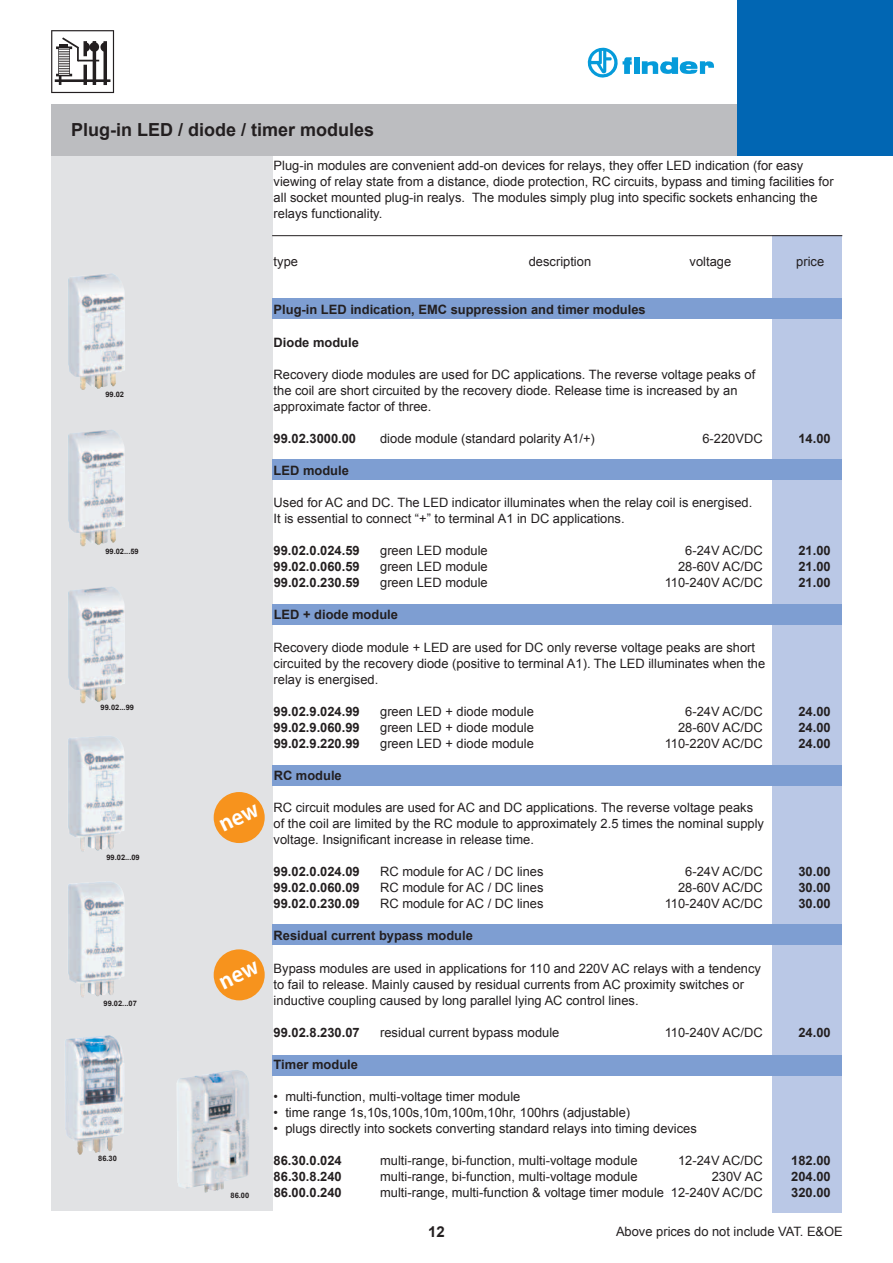
<style>
.page{position:relative;width:893px;height:1263px;background:#fff}
.page>*{position:absolute;margin:0;border:0;box-sizing:border-box;transform-origin:0 0}
.t1{font:700 18px "Arial";color:#231f20}
.t2{font:700 15px "Arial";color:#231f20}
.t3{font:12.9px/16px "Arial";color:#231f20}
.t4{font:700 12.9px "Arial";color:#231f20}
.t5{font:700 7.5px "Arial";color:#231f20}
</style>
<div class="page">
<svg style="left:587px;top:47px;width:127px;height:31px"></svg>
<svg style="left:51px;top:30px;width:63px;height:63px"></svg>
<div style="left:51px;top:155px;width:221px;height:1056px;background:#e1e2e4"></div>
<div style="left:51px;top:104px;width:791px;height:51px;background:#bcbdc0"></div>
<div style="left:738px;top:0;width:155px;height:155px;background:#0166b3"></div>
<div style="left:214px;top:792px;width:51px;height:51px;background:#f7931d;border-radius:50%"></div>
<div style="left:214px;top:949px;width:51px;height:51px;background:#f7931d;border-radius:50%"></div>
<div style="left:772px;top:235px;width:70px;height:977px;background:#bac8e6"></div>
<div style="left:272px;top:604px;width:570px;height:21px;background:#7e9ed2"></div>
<div style="left:272px;top:298px;width:570px;height:21px;background:#7e9ed2"></div>
<div style="left:272px;top:459px;width:570px;height:21px;background:#7e9ed2"></div>
<div style="left:272px;top:765px;width:570px;height:21px;background:#7e9ed2"></div>
<div style="left:272px;top:924px;width:570px;height:21px;background:#7e9ed2"></div>
<div style="left:272px;top:1054px;width:570px;height:21px;background:#7e9ed2"></div>
<hr style="left:272px;top:235px;width:570px;height:1px;background:#231f20">
<img style="left:177px;top:1070px;width:72px;height:123px">
<img style="left:65px;top:1035px;width:59px;height:120px">
<img style="left:68px;top:882px;width:57px;height:115px">
<img style="left:68px;top:736px;width:57px;height:116px">
<img style="left:68px;top:587px;width:57px;height:116px">
<img style="left:68px;top:430px;width:57px;height:116px">
<img style="left:68px;top:274px;width:57px;height:116px">
<h1 class="t1" style="left:71px;top:118px;width:305px">Plug-in LED / diode / timer modules</h1>
<p class="t5" style="left:105px;top:389px;width:20px">99.02</p>
<p class="t5" style="left:105px;top:547px;width:35px">99.02...59</p>
<p class="t5" style="left:101px;top:703px;width:35px">99.02...99</p>
<p class="t5" style="left:106px;top:852px;width:35px">99.02...09</p>
<p class="t5" style="left:104px;top:998px;width:35px">99.02...07</p>
<p class="t5" style="left:98px;top:1154px;width:20px">86.30</p>
<p class="t3" style="left:274px;top:158px;width:561px">Plug-in modules are convenient add-on devices for relays, they offer LED indication (for easy viewing of relay state from a distance, diode protection, RC circuits, bypass and timing facilities for all socket mounted plug-in realys. The modules simply plug into specific sockets enhancing the relays functionality.</p>
<p class="t3" style="left:274px;top:254px;width:26px">type</p>
<p class="t3" style="left:529px;top:254px;width:64px">description</p>
<p class="t3" style="left:690px;top:254px;width:43px">voltage</p>
<p class="t3" style="left:796px;top:254px;width:29px">price</p>
<p class="t4" style="left:274px;top:301px;width:374px">Plug-in LED indication, EMC suppression and timer modules</p>
<p class="t4" style="left:274px;top:333px;width:87px">Diode module</p>
<p class="t3" style="left:274px;top:366px;width:483px">Recovery diode modules are used for DC applications. The reverse voltage peaks of the coil are short circuited by the recovery diode. Release time is increased by an approximate factor of three.</p>
<p class="t4" style="left:274px;top:430px;width:84px">99.02.3000.00</p>
<p class="t3" style="left:380px;top:430px;width:216px">diode module (standard polarity A1/+)</p>
<p class="t3" style="left:702px;top:430px;width:62px">6-220VDC</p>
<p class="t4" style="left:798px;top:430px;width:34px">14.00</p>
<p class="t4" style="left:274px;top:462px;width:77px">LED module</p>
<p class="t3" style="left:274px;top:495px;width:480px">Used for AC and DC. The LED indicator illuminates when the relay coil is energised.<br>It is essential to connect “+” to terminal A1 in DC applications.</p>
<p class="t4" style="left:274px;top:542px;width:88px">99.02.0.024.59</p>
<p class="t3" style="left:380px;top:543px;width:109px">green LED module</p>
<p class="t3" style="left:685px;top:543px;width:79px">6-24V AC/DC</p>
<p class="t4" style="left:798px;top:542px;width:34px">21.00</p>
<p class="t4" style="left:274px;top:558px;width:88px">99.02.0.060.59</p>
<p class="t3" style="left:380px;top:559px;width:109px">green LED module</p>
<p class="t3" style="left:678px;top:559px;width:86px">28-60V AC/DC</p>
<p class="t4" style="left:798px;top:558px;width:34px">21.00</p>
<p class="t4" style="left:274px;top:574px;width:88px">99.02.0.230.59</p>
<p class="t3" style="left:380px;top:575px;width:109px">green LED module</p>
<p class="t3" style="left:665px;top:575px;width:99px">110-240V AC/DC</p>
<p class="t4" style="left:798px;top:574px;width:34px">21.00</p>
<p class="t4" style="left:274px;top:606px;width:126px">LED + diode module</p>
<p class="t3" style="left:274px;top:639px;width:493px">Recovery diode module + LED are used for DC only reverse voltage peaks are short circuited by the recovery diode (positive to terminal A1). The LED illuminates when the relay is energised.</p>
<p class="t4" style="left:274px;top:703px;width:88px">99.02.9.024.99</p>
<p class="t3" style="left:380px;top:703px;width:155px">green LED + diode module</p>
<p class="t3" style="left:685px;top:703px;width:79px">6-24V AC/DC</p>
<p class="t4" style="left:798px;top:703px;width:34px">24.00</p>
<p class="t4" style="left:274px;top:719px;width:88px">99.02.9.060.99</p>
<p class="t3" style="left:380px;top:719px;width:155px">green LED + diode module</p>
<p class="t3" style="left:678px;top:719px;width:86px">28-60V AC/DC</p>
<p class="t4" style="left:798px;top:719px;width:34px">24.00</p>
<p class="t4" style="left:274px;top:735px;width:88px">99.02.9.220.99</p>
<p class="t3" style="left:380px;top:735px;width:155px">green LED + diode module</p>
<p class="t3" style="left:665px;top:735px;width:99px">110-220V AC/DC</p>
<p class="t4" style="left:798px;top:735px;width:34px">24.00</p>
<p class="t4" style="left:274px;top:767px;width:70px">RC module</p>
<p class="t3" style="left:274px;top:800px;width:492px">RC circuit modules are used for AC and DC applications. The reverse voltage peaks of the coil are limited by the RC module to approximately 2.5 times the nominal supply voltage. Insignificant increase in release time.</p>
<p class="t4" style="left:274px;top:863px;width:88px">99.02.0.024.09</p>
<p class="t3" style="left:380px;top:864px;width:165px">RC module for AC / DC lines</p>
<p class="t3" style="left:685px;top:864px;width:79px">6-24V AC/DC</p>
<p class="t4" style="left:798px;top:863px;width:34px">30.00</p>
<p class="t4" style="left:274px;top:879px;width:88px">99.02.0.060.09</p>
<p class="t3" style="left:380px;top:880px;width:165px">RC module for AC / DC lines</p>
<p class="t3" style="left:678px;top:880px;width:86px">28-60V AC/DC</p>
<p class="t4" style="left:798px;top:879px;width:34px">30.00</p>
<p class="t4" style="left:274px;top:895px;width:88px">99.02.0.230.09</p>
<p class="t3" style="left:380px;top:896px;width:165px">RC module for AC / DC lines</p>
<p class="t3" style="left:665px;top:896px;width:99px">110-240V AC/DC</p>
<p class="t4" style="left:798px;top:895px;width:34px">30.00</p>
<p class="t4" style="left:274px;top:927px;width:201px">Residual current bypass module</p>
<p class="t3" style="left:274px;top:960px;width:489px">Bypass modules are used in applications for 110 and 220V AC relays with a tendency to fail to release. Mainly caused by residual currents from AC proximity switches or inductive coupling caused by long parallel lying AC control lines.</p>
<p class="t4" style="left:274px;top:1024px;width:88px">99.02.8.230.07</p>
<p class="t3" style="left:380px;top:1024px;width:181px">residual current bypass module</p>
<p class="t3" style="left:665px;top:1024px;width:99px">110-240V AC/DC</p>
<p class="t4" style="left:798px;top:1024px;width:34px">24.00</p>
<p class="t4" style="left:274px;top:1056px;width:86px">Timer module</p>
<p class="t3" style="left:274px;top:1088px;width:248px">• multi-function, multi-voltage timer module</p>
<p class="t3" style="left:274px;top:1104px;width:358px">• time range 1s,10s,100s,10m,100m,10hr, 100hrs (adjustable)</p>
<p class="t3" style="left:274px;top:1121px;width:425px">• plugs directly into sockets converting standard relays into timing devices</p>
<p class="t4" style="left:274px;top:1152px;width:70px">86.30.0.024</p>
<p class="t3" style="left:380px;top:1153px;width:259px">multi-range, bi-function, multi-voltage module</p>
<p class="t3" style="left:678px;top:1153px;width:86px">12-24V AC/DC</p>
<p class="t4" style="left:791px;top:1152px;width:41px">182.00</p>
<p class="t4" style="left:274px;top:1168px;width:70px">86.30.8.240</p>
<p class="t3" style="left:380px;top:1169px;width:259px">multi-range, bi-function, multi-voltage module</p>
<p class="t3" style="left:712px;top:1169px;width:52px">230V AC</p>
<p class="t4" style="left:791px;top:1168px;width:41px">204.00</p>
<p class="t5" style="left:231px;top:1190px;width:20px">86.00</p>
<p class="t4" style="left:274px;top:1184px;width:70px">86.00.0.240</p>
<p class="t3" style="left:380px;top:1185px;width:384px">multi-range, multi-function &amp; voltage timer module 12-240V AC/DC</p>
<p class="t4" style="left:791px;top:1184px;width:41px">320.00</p>
<p class="t2" style="left:428px;top:1222px;width:18px">12</p>
<p class="t3" style="left:616px;top:1224px;width:228px">Above prices do not include VAT. E&amp;OE</p>
</div>
